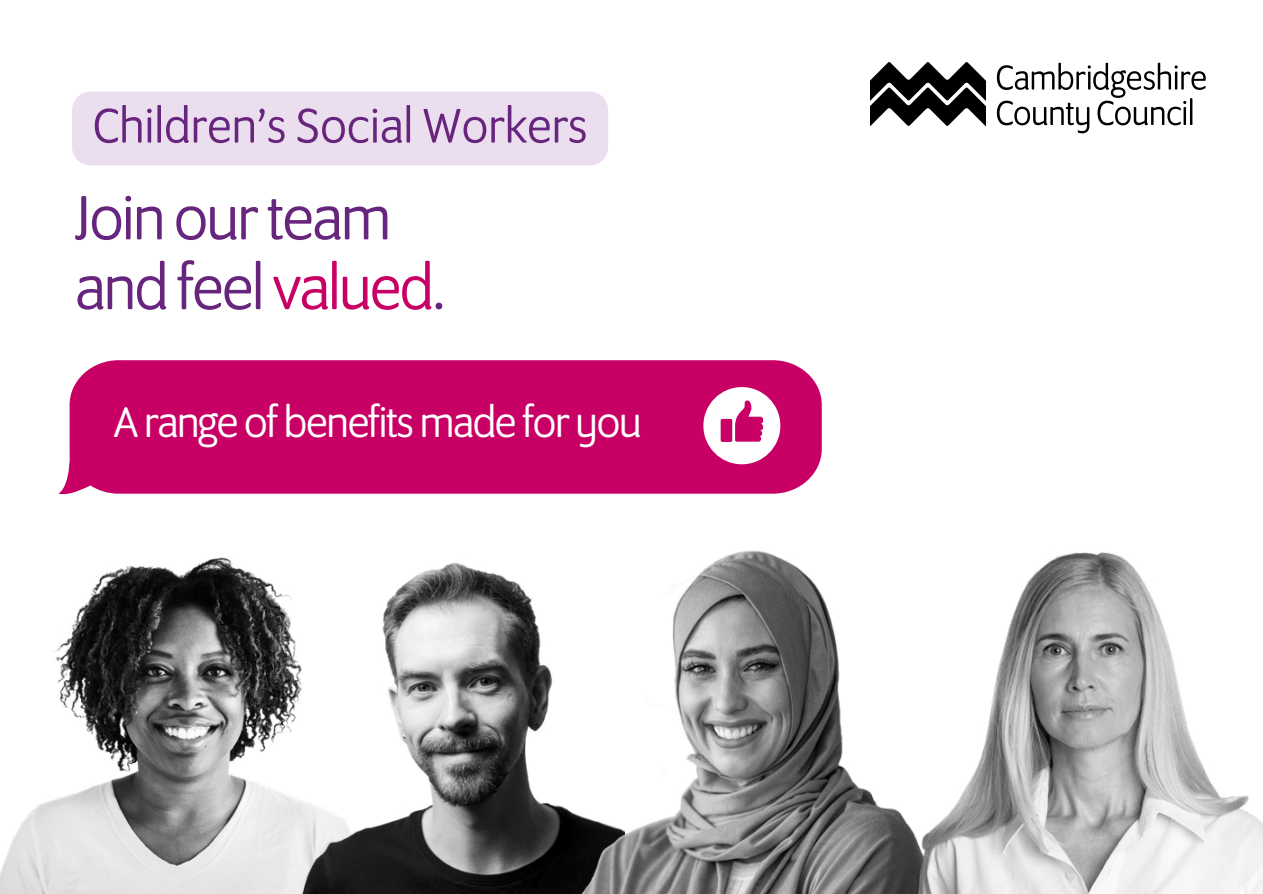
<style>
.page{position:relative;width:1263px;height:894px;background:#fff}
.page>*{position:absolute;margin:0;border:0;box-sizing:border-box;transform-origin:0 0}
.t1{font:67.5px/69.8px "Program OT";letter-spacing:-.025em;color:#68257d}
.t2{font:52.5px "Program OT";color:#68257d}
.t3{font:46.35px "Program OT";letter-spacing:-.025em;color:#fff}
.s1{color:#c80065}
</style>
<div class="page">
<img style="left:0;top:557px;width:382px;height:336px">
<img style="left:287px;top:557px;width:260px;height:335px">
<img style="left:547px;top:550px;width:273px;height:342px">
<div style="left:59px;top:360px;width:763px;height:135px;background:#c80065"></div>
<div style="left:703px;top:387px;width:77px;height:77px;background:#fff;border-radius:50%"></div>
<div style="left:721px;top:419px;width:11px;height:23px;background:#c80065;border-radius:2px"></div>
<svg style="left:735px;top:400px;width:28px;height:41px"></svg>
<svg style="left:997px;top:63px;width:209px;height:70px"></svg>
<hr style="left:1190px;top:98px;width:2px;height:27px;background:#000">
<svg style="left:870px;top:62px;width:116px;height:64px"></svg>
<div style="left:72px;top:92px;width:536px;height:73px;background:#ebdeef;border-radius:18px"></div>
<img style="left:820px;top:552px;width:443px;height:341px">
<p class="t2" style="left:93px;top:102px;width:496px">Children’s Social Workers</p>
<h1 class="t1" style="left:75px;top:186px;width:372px">Joinourteam andfeel <span class="s1">valued</span>.</h1>
<p class="t3" style="left:114px;top:401px;width:529px">Arangeofbenefitsmade for you</p>
</div>
